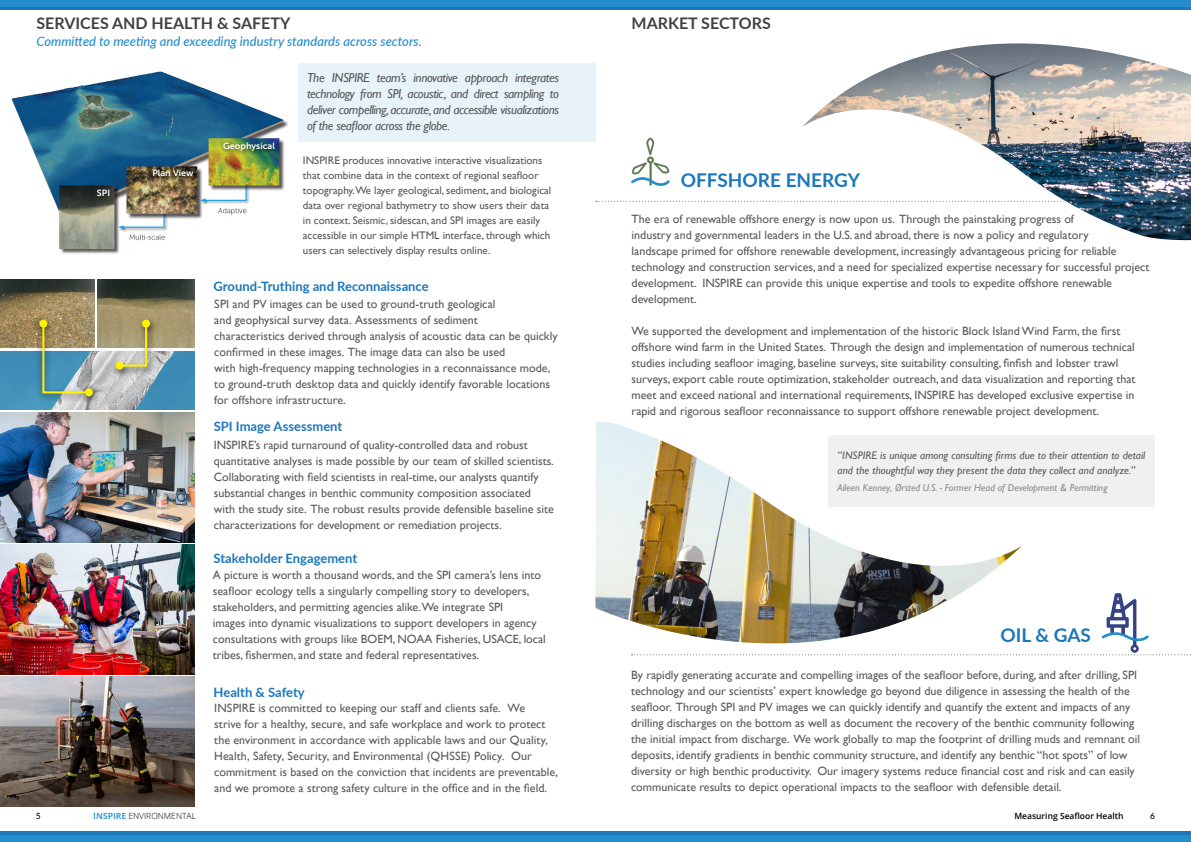
<style>
.page{position:relative;width:1191px;height:842px;background:#fff}
.page>*{position:absolute;margin:0;border:0;box-sizing:border-box;transform-origin:0 0}
.Cover_Subhead{font:700 19px "Lato";color:#1b77bb}
.Page_Header_-_Black{font:700 16px "Lato";color:#424243}
.Page_Body_Text_-_Whi{font:italic 13px/16px "Gill Sans";letter-spacing:-.03em;color:#58595b;text-align:justify}
.Blue_Text_-_Align_Le{font:700 13px "Lato";color:#1b77bb}
.Blue_Text_-_Align_Le-2{font:italic 500 13px "Lato";color:#268dcc}
.Page_Body_Text_-_Whi-2{font:12px/16px "Gill Sans";color:#58595b}
.Page_Body_Text_-_Whi-3{font:11px/15px "Gill Sans";color:#58595b}
.Page_Section_Title{font:italic 11px/15px "Gill Sans";letter-spacing:.005em;color:#58595b}
.Page_Section_Title-2{font:italic 10px "Gill Sans";color:#86888a}
.Page_Section_Title-3{font:9px "Museo Sans 700";color:#fff}
.t1{font:600 8.5px "Open Sans";color:#000}
.t2{font:300 8.5px "Open Sans";color:#000}
.t3{font:500 8.5px "Lato";color:#000}
.s1{font-weight:700;color:#419dd7}
</style>
<div class="page">
<div style="left:829px;top:435px;width:326px;height:72px;background:#f0f0f0"></div>
<img style="left:1101px;top:593px;width:48px;height:60px">
<svg style="left:1022px;top:654px;width:169px;height:1px"></svg>
<img style="left:631px;top:137px;width:39px;height:49px">
<svg style="left:596px;top:201px;width:205px;height:1px"></svg>
<div style="left:0;top:832px;width:1191px;height:10px;background:#1b77bb"></div>
<div style="left:0;top:835px;width:1191px;height:7px;background:#268dcc"></div>
<svg style="left:0;top:6px;width:802px;height:4px;background:#1d7cbf"></svg>
<div style="left:0;top:0;width:1191px;height:6px;background:#268dcc"></div>
<img style="left:11px;top:71px;width:277px;height:183px">
<div style="left:298px;top:64px;width:297px;height:78px;background:#e7f2f9"></div>
<img style="left:0;top:413px;width:194px;height:129px">
<img style="left:0;top:545px;width:194px;height:129px">
<img style="left:0;top:677px;width:194px;height:129px">
<svg style="left:802px;top:6px;width:389px;height:235px"></svg>
<img style="left:802px;top:43px;width:389px;height:197px">
<img style="left:595px;top:422px;width:427px;height:222px">
<img style="left:0;top:280px;width:94px;height:67px">
<img style="left:0;top:351px;width:194px;height:58px">
<img style="left:98px;top:280px;width:96px;height:68px">
<div style="left:110px;top:316px;width:47px;height:62px;background:#000;opacity:.75"></div>
<svg style="left:118px;top:322px;width:30px;height:46px"></svg>
<div style="left:142px;top:320px;width:8px;height:8px;background:#fff200;border-radius:50%"></div>
<div style="left:116px;top:362px;width:8px;height:8px;background:#fff200;border-radius:50%"></div>
<div style="left:32px;top:314px;width:68px;height:91px;background:#000;opacity:.75"></div>
<svg style="left:41px;top:322px;width:50px;height:72px;background:#879e90"></svg>
<div style="left:85px;top:388px;width:8px;height:8px;background:#fff200;border-radius:50%"></div>
<div style="left:39px;top:320px;width:8px;height:8px;background:#fff200;border-radius:50%"></div>
<div style="left:220px;top:139px;width:61px;height:17px;background:#000;opacity:.29"></div>
<div style="left:150px;top:166px;width:49px;height:16px;background:#000;opacity:.29"></div>
<p class="Page_Header_-_Black" style="left:36px;top:12px;width:255px">SERVICES AND HEALTH &amp; SAFETY</p>
<p class="Blue_Text_-_Align_Le-2" style="left:36px;top:32px;width:387px">Committed to meeting and exceeding industry standards across sectors.</p>
<p class="Page_Section_Title-3" style="left:97px;top:188px;width:15px">SPI</p>
<p class="Page_Section_Title-3" style="left:152px;top:168px;width:43px">Plan View</p>
<p class="Page_Section_Title-3" style="left:223px;top:141px;width:53px">Geophysical</p>
<p class="Page_Body_Text_-_Whi" style="left:307px;top:70px;width:253px">The INSPIRE team’s innovative approach integrates technology from SPI, acoustic, and direct sampling to deliver compelling, accurate, and accessible visualizations of the seafloor across the globe.</p>
<p class="Page_Body_Text_-_Whi-3" style="left:303px;top:153px;width:250px">INSPIRE produces innovative interactive visualizations that combine data in the context of regional seafloor topography.We layer geological, sediment, and biological data over regional bathymetry to show users their data in context. Seismic, sidescan, and SPI images are easily accessible in our simple HTML interface, through which users can selectively display results online.</p>
<p class="Blue_Text_-_Align_Le" style="left:214px;top:277px;width:217px">Ground-Truthing and Reconnaissance</p>
<p class="Page_Body_Text_-_Whi-2" style="left:214px;top:296px;width:283px">SPI and PV images can be used to ground-truth geological</p>
<p class="Page_Body_Text_-_Whi-2" style="left:214px;top:312px;width:265px">and geophysical survey data. Assessments of sediment</p>
<p class="Page_Body_Text_-_Whi-2" style="left:214px;top:328px;width:345px">characteristics derived through analysis of acoustic data can be quickly</p>
<p class="Page_Body_Text_-_Whi-2" style="left:214px;top:344px;width:292px">confirmed in these images. The image data can also be used</p>
<p class="Page_Body_Text_-_Whi-2" style="left:214px;top:360px;width:338px">with high-frequency mapping technologies in a reconnaissance mode,</p>
<p class="Page_Body_Text_-_Whi-2" style="left:214px;top:376px;width:337px">to ground-truth desktop data and quickly identify favorable locations</p>
<p class="Page_Body_Text_-_Whi-2" style="left:214px;top:392px;width:133px">for offshore infrastructure.</p>
<p class="Blue_Text_-_Align_Le" style="left:214px;top:417px;width:130px">SPI Image Assessment</p>
<p class="Page_Body_Text_-_Whi-2" style="left:214px;top:437px;width:342px">INSPIRE’s rapid turnaround of quality-controlled data and robust quantitative analyses is made possible by our team of skilled scientists.<br>Collaborating with field scientists in real-time, our analysts quantify substantial changes in benthic community composition associated with the study site. The robust results provide defensible baseline site characterizations for development or remediation projects.</p>
<p class="Blue_Text_-_Align_Le" style="left:214px;top:548px;width:145px">Stakeholder Engagement</p>
<p class="Page_Body_Text_-_Whi-2" style="left:213px;top:567px;width:334px">A picture is worth a thousand words, and the SPI camera’s lens into seafloor ecology tells a singularly compelling story to developers, stakeholders, and permitting agencies alike.We integrate SPI<br>images into dynamic visualizations to support developers in agency consultations with groups like BOEM, NOAA Fisheries, USACE, local tribes, fishermen, and state and federal representatives.</p>
<p class="Blue_Text_-_Align_Le" style="left:214px;top:682px;width:93px">Health &amp; Safety</p>
<p class="Page_Body_Text_-_Whi-2" style="left:214px;top:701px;width:345px">INSPIRE is committed to keeping our staff and clients safe. We<br>strive for a healthy, secure, and safe workplace and work to protect the environment in accordance with applicable laws and our Quality, Health, Safety, Security, and Environmental (QHSSE) Policy. Our commitment is based on the conviction that incidents are preventable, and we promote a strong safety culture in the office and in the field.</p>
<p class="Page_Header_-_Black" style="left:631px;top:12px;width:141px">MARKET SECTORS</p>
<p class="Cover_Subhead" style="left:681px;top:166px;width:181px">OFFSHORE ENERGY</p>
<p class="Page_Body_Text_-_Whi-2" style="left:631px;top:211px;width:519px">The era of renewable offshore energy is now upon us. Through the painstaking progress of<br>industry and governmental leaders in the U.S. and abroad, there is now a policy and regulatory<br>landscape primed for offshore renewable development, increasingly advantageous pricing for reliable technology and construction services, and a need for specialized expertise necessary for successful project development. INSPIRE can provide this unique expertise and tools to expedite offshore renewable development.</p>
<p class="Page_Body_Text_-_Whi-2" style="left:631px;top:323px;width:505px">We supported the development and implementation of the historic Block Island Wind Farm, the first offshore wind farm in the United States. Through the design and implementation of numerous technical studies including seafloor imaging, baseline surveys, site suitability consulting, finfish and lobster trawl surveys, export cable route optimization, stakeholder outreach, and data visualization and reporting that meet and exceed national and international requirements, INSPIRE has developed exclusive expertise in rapid and rigorous seafloor reconnaissance to support offshore renewable project development.</p>
<p class="Page_Section_Title" style="left:837px;top:448px;width:309px">“INSPIRE is unique among consulting firms due to their attention to detail and the thoughtful way they present the data they collect and analyze.”</p>
<p class="Page_Section_Title-2" style="left:837px;top:482px;width:272px">Aileen Kenney, Ørsted U.S. - Former Head of Development &amp; Permitting</p>
<p class="Cover_Subhead" style="left:1000px;top:621px;width:92px">OIL &amp; GAS</p>
<p class="Page_Body_Text_-_Whi-2" style="left:631px;top:667px;width:510px">By rapidly generating accurate and compelling images of the seafloor before, during, and after drilling, SPI technology and our scientists’ expert knowledge go beyond due diligence in assessing the health of the seafloor. Through SPI and PV images we can quickly identify and quantify the extent and impacts of any drilling discharges on the bottom as well as document the recovery of the benthic community following the initial impact from discharge. We work globally to map the footprint of drilling muds and remnant oil deposits, identify gradients in benthic community structure, and identify any benthic “hot spots” of low diversity or high benthic productivity. Our imagery systems reduce financial cost and risk and can easily communicate results to depict operational impacts to the seafloor with defensible detail.</p>
<p class="t3" style="left:36px;top:810px;width:6px">5</p>
<p class="t2" style="left:93px;top:810px;width:104px"><span class="s1">INSPIRE</span> ENVIRONMENTAL</p>
<p class="t1" style="left:1014px;top:810px;width:111px">Measuring Seafloor Health</p>
<p class="t3" style="left:1150px;top:810px;width:6px">6</p>
</div>
